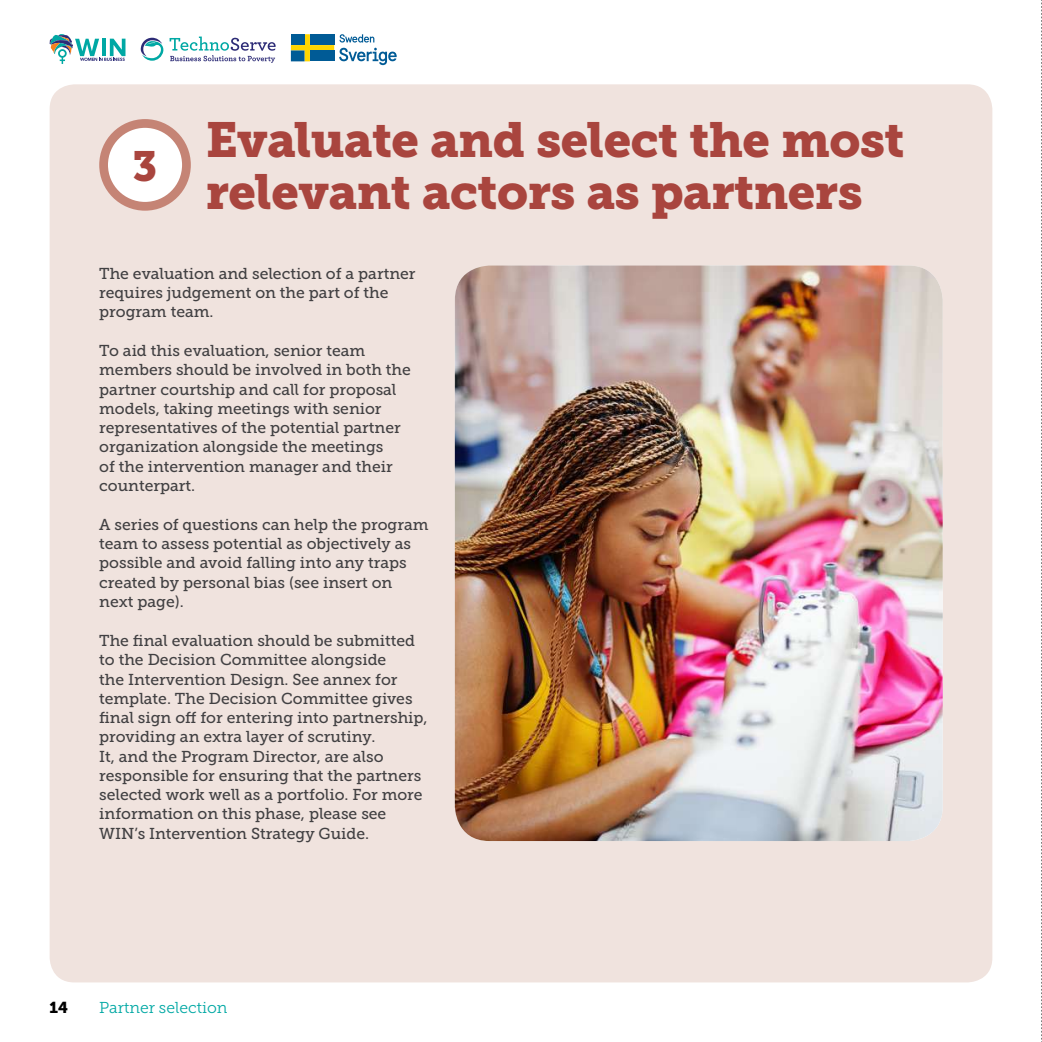
<style>
.page{position:relative;width:1042px;height:1042px;background:#fff}
.page>*{position:absolute;margin:0;border:0;box-sizing:border-box;transform-origin:0 0}
.t1{font:49px/52.5px "Museo Slab 900";letter-spacing:-.01em;color:#a9453e}
.t2{font:42px "Museo Slab 900";color:#a9453e}
.t3{font:15.75px/19.2px "Museo Slab 500";color:#414042}
.t4{font:15.75px "Museo Slab 300";color:#00a8a4}
.t5{font:15.75px "Museo Slab 900";color:#000}
</style>
<div class="page">
<svg style="left:291px;top:34px;width:106px;height:31px"></svg>
<svg style="left:141px;top:38px;width:23px;height:23px"></svg>
<svg style="left:170px;top:37px;width:106px;height:26px"></svg>
<svg style="left:50px;top:34px;width:75px;height:30px"></svg>
<svg style="left:1041px;top:0;width:1px;height:1042px"></svg>
<div style="left:50px;top:84px;width:942px;height:898px;background:#f0e3de;border-radius:25px"></div>
<div style="left:104px;top:123px;width:82px;height:83px;background:#fff;border-radius:50%"></div>
<div style="left:99px;top:119px;width:92px;height:92px;border:9px solid #c58475;border-radius:50%"></div>
<img style="left:455px;top:265px;width:488px;height:576px">
<h2 class="t2" style="left:133px;top:141px;width:26px">3</h2>
<h1 class="t1" style="left:206px;top:114px;width:700px">Evaluate and select the most relevant actors as partners</h1>
<p class="t3" style="left:99px;top:263px;width:318px">The evaluation and selection of a partner requires judgement on the part of the program team.</p>
<p class="t3" style="left:99px;top:341px;width:313px">To aid this evaluation, senior team members should be involved in both the partner courtship and call for proposal models, taking meetings with senior representatives of the potential partner organization alongside the meetings<br>of the intervention manager and their counterpart.</p>
<p class="t3" style="left:99px;top:515px;width:331px">A series of questions can help the program team to assess potential as objectively as possible and avoid falling into any traps created by personal bias (see insert on next page).</p>
<p class="t3" style="left:99px;top:631px;width:330px">The final evaluation should be submitted to the Decision Committee alongside<br>the Intervention Design. See annex for template. The Decision Committee gives final sign off for entering into partnership, providing an extra layer of scrutiny.<br>It, and the Program Director, are also responsible for ensuring that the partners selected work well as a portfolio. For more information on this phase, please see WIN’s Intervention Strategy Guide.</p>
<p class="t5" style="left:50px;top:998px;width:20px">14</p>
<p class="t4" style="left:99px;top:998px;width:130px">Partner selection</p>
</div>
